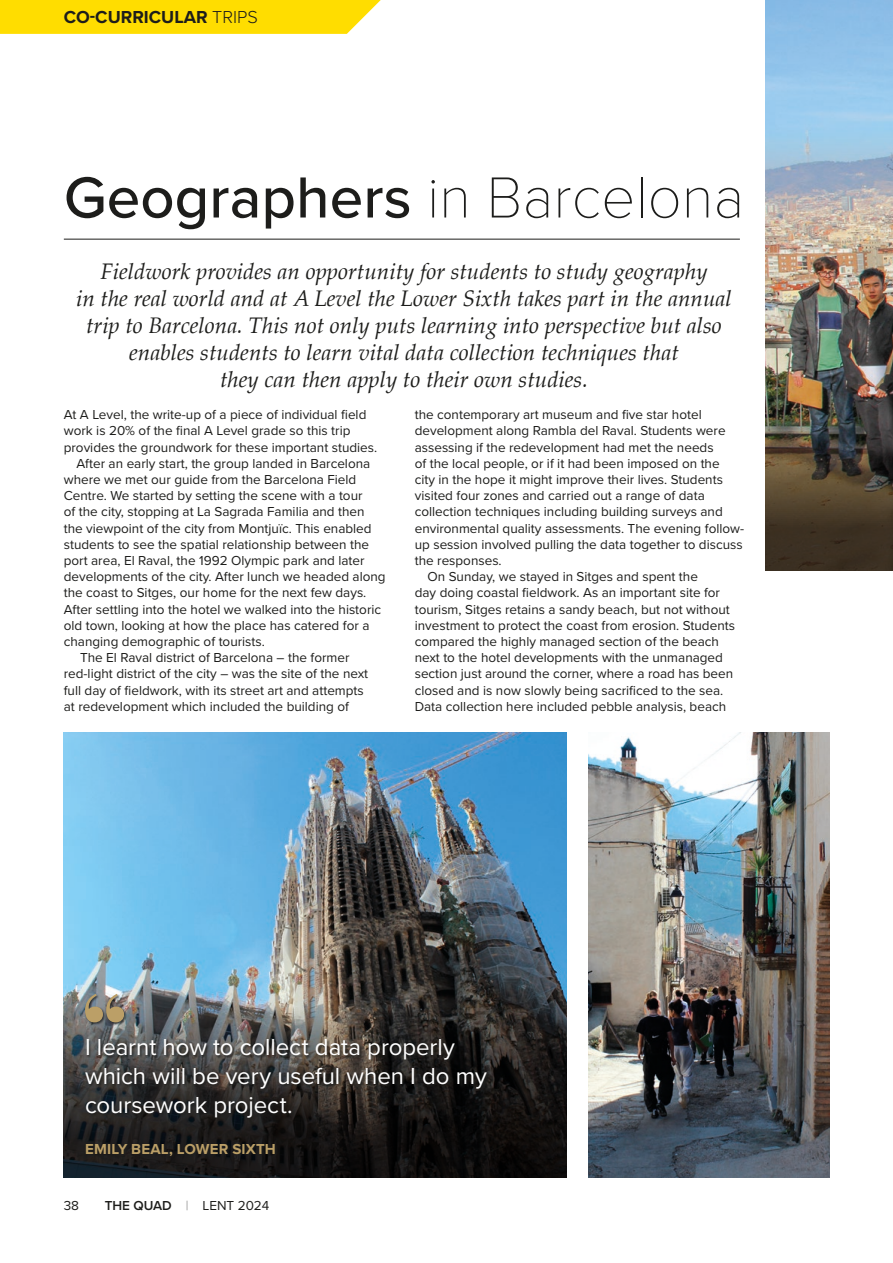
<style>
.page{position:relative;width:893px;height:1263px;background:#fff}
.page>*{position:absolute;margin:0;border:0;box-sizing:border-box;transform-origin:0 0}
.Main_Heading_Medium{font:500 60px "Proxima Nova";color:#1d1d1b}
.t1{font:24px/28.8px "Proxima Nova";letter-spacing:-.005em;color:#fff}
.Subheading_Palatino{font:italic 22.5px/27px "Palatino";color:#1d1d1b;text-align:center}
.Body_Text{font:700 18px "Proxima Nova";color:#1d1d1b}
.t2{font:700 15px "Proxima Nova";letter-spacing:.01em;color:#bb9f67}
.Body_Paragraph{font:13.5px/16.2px "Proxima Nova";color:#1d1d1b}
.Body_Text-2{font:13.5px/16.2px "Proxima Nova";color:#1d1d1b}
.s1{font-weight:300}
.s2{font-family:"Proxima Nova T";font-weight:100}
.s3{font-weight:600}
.s4{font-family:"Proxima Nova T";font-weight:100;color:#4b4b4a}
</style>
<div class="page">
<img style="left:765px;top:0;width:128px;height:399px">
<img style="left:588px;top:732px;width:241px;height:446px">
<img style="left:64px;top:732px;width:503px;height:274px">
<svg style="left:765px;top:399px;width:128px;height:172px;background:#483e30"></svg>
<svg style="left:64px;top:1006px;width:503px;height:172px;background:#1c1b1b"></svg>
<svg style="left:0;top:0;width:381px;height:34px;background:#ffde0b"></svg>
<div style="left:84px;top:994px;width:406px;height:165px;background:#1d1d1b;opacity:.75"></div>
<svg style="left:85px;top:994px;width:39px;height:28px"></svg>
<hr style="left:64px;top:239px;width:676px;height:1px;background:#1d1d1b">
<p class="Body_Text" style="left:64px;top:4px;width:196px">CO-CURRICULAR <span class="s1">TRIPS</span></p>
<p class="Main_Heading_Medium" style="left:64px;top:153px;width:682px">Geographers <span class="s2">in Barcelona</span></p>
<p class="Subheading_Palatino" style="left:76px;top:258px;width:657px">Fieldwork provides an opportunity for students to study geography<br>in the real world and at A Level the Lower Sixth takes part in the annual trip to Barcelona. This not only puts learning into perspective but also enables students to learn vital data collection techniques that<br>they can then apply to their own studies.</p>
<p class="Body_Text-2" style="left:64px;top:406px;width:315px">At A Level, the write-up of a piece of individual field work is 20% of the final A Level grade so this trip provides the groundwork for these important studies.</p>
<p class="Body_Paragraph" style="left:64px;top:455px;width:323px;text-indent:13px">After an early start, the group landed in Barcelona where we met our guide from the Barcelona Field Centre. We started by setting the scene with a tour<br>of the city, stopping at La Sagrada Familia and then the viewpoint of the city from Montjuïc. This enabled students to see the spatial relationship between the port area, El Raval, the 1992 Olympic park and later developments of the city. After lunch we headed along the coast to Sitges, our home for the next few days.<br>After settling into the hotel we walked into the historic old town, looking at how the place has catered for a changing demographic of tourists.</p>
<p class="Body_Paragraph" style="left:64px;top:649px;width:305px;text-indent:16px">The El Raval district of Barcelona – the former red-light district of the city – was the site of the next full day of fieldwork, with its street art and attempts at redevelopment which included the building of</p>
<p class="Body_Paragraph" style="left:415px;top:406px;width:331px">the contemporary art museum and five star hotel development along Rambla del Raval. Students were assessing if the redevelopment had met the needs<br>of the local people, or if it had been imposed on the<br>city in the hope it might improve their lives. Students visited four zones and carried out a range of data collection techniques including building surveys and environmental quality assessments. The evening follow&shy;up session involved pulling the data together to discuss the responses.</p>
<p class="Body_Paragraph" style="left:415px;top:568px;width:322px;text-indent:13px">On Sunday, we stayed in Sitges and spent the<br>day doing coastal fieldwork. As an important site for tourism, Sitges retains a sandy beach, but not without investment to protect the coast from erosion. Students compared the highly managed section of the beach next to the hotel developments with the unmanaged section just around the corner, where a road has been closed and is now slowly being sacrificed to the sea.<br>Data collection here included pebble analysis, beach</p>
<p class="t1" style="left:85px;top:1032px;width:403px">I learnt how to collect data properly which will be very useful when I do my coursework project.</p>
<p class="t2" style="left:85px;top:1137px;width:192px">EMILY BEAL, LOWER SIXTH</p>
<p class="Body_Paragraph" style="left:64px;top:1197px;width:17px">38</p>
<p class="Body_Paragraph" style="left:105px;top:1197px;width:166px"><span class="s3">THE QUAD</span> <span class="s4">|</span> LENT 2024</p>
</div>
